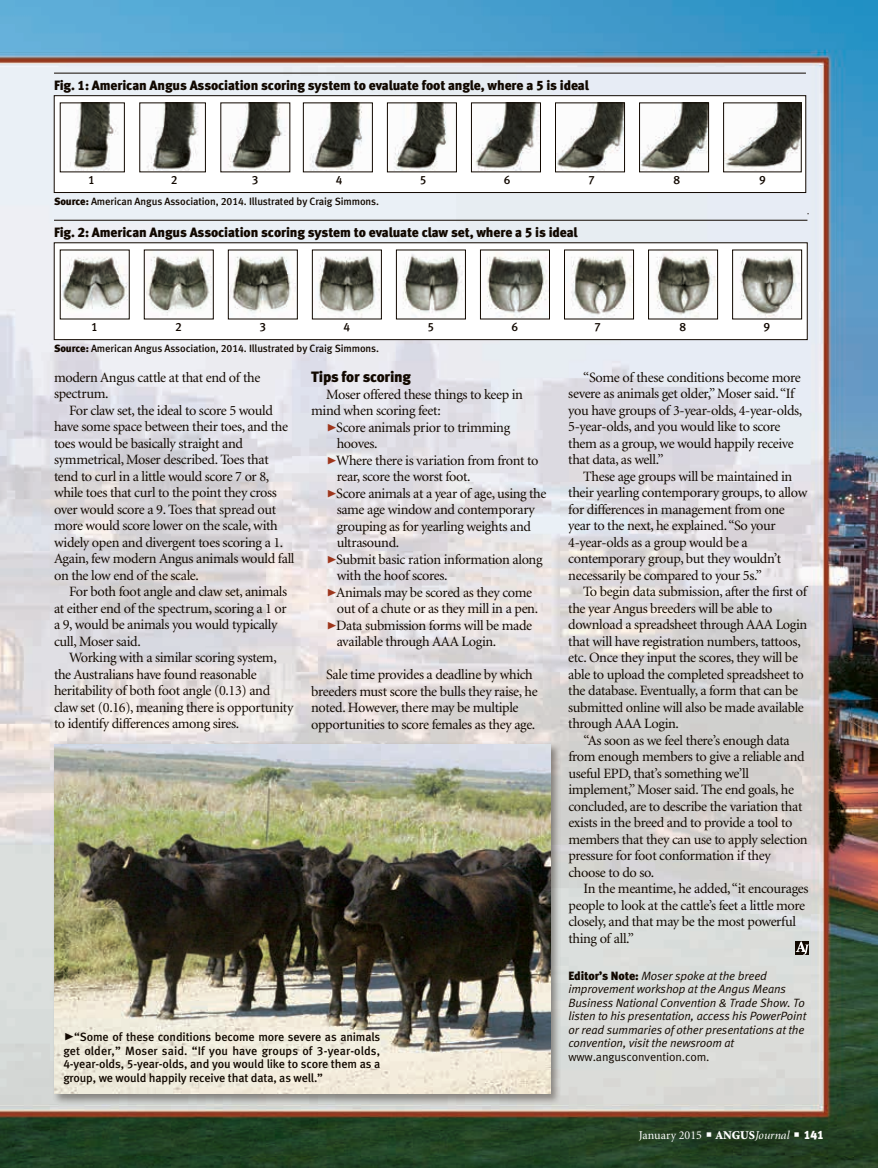
<style>
.page{position:relative;width:878px;height:1168px;background:#fff}
.page>*{position:absolute;margin:0;border:0;box-sizing:border-box;transform-origin:0 0}
.subhead{font:15px "Meta Black LF";letter-spacing:-.015em;color:#110800}
.body_text{font:14.25px/16.5px "Minion";letter-spacing:-.025em;color:#110800}
.table_headline{font:13.5px "Meta Black LF";letter-spacing:-.01em;color:#110800}
.editor_s_note{font:italic 12px/13.5px "Meta Normal LF";letter-spacing:-.01em;color:#110800}
.cutlines{font:12px/13.5px "Meta Medium LF";letter-spacing:-.01em;color:#110800;text-align:justify}
.t1{font:12px "Minion";color:#fff}
.table_text{font:12px "Meta Medium LF";color:#110800}
.cutlines-2{font:10.5px "Meta Medium LF";letter-spacing:-.01em;color:#110800}
.s1{font-family:"Meta Black LF"}
.s2{font-family:"Meta Black Caps Expert";font-size:21px;color:#9d361c}
.s3{font-family:"Meta Black Caps Expert";font-size:21px}
.s4{font-family:"Meta Black LF";font-style:normal}
.s5{font-style:normal}
.s6{font-weight:900}
.s7{font-style:italic}
</style>
<div class="page">
<img style="left:0;top:0;width:878px;height:1168px">
<div style="left:54px;top:96px;width:751px;height:96px;background:#fff"></div>
<div style="left:54px;top:95px;width:752px;height:98px;border:1px solid #110800"></div>
<hr style="left:54px;top:73px;width:752px;height:1px;background:#110800">
<img style="left:70px;top:105px;width:49px;height:65px">
<img style="left:147px;top:105px;width:52px;height:65px">
<div style="left:140px;top:103px;width:66px;height:69px;border:1px solid #110800"></div>
<img style="left:228px;top:105px;width:58px;height:65px">
<img style="left:310px;top:105px;width:53px;height:65px">
<div style="left:303px;top:103px;width:69px;height:69px;border:1px solid #110800"></div>
<img style="left:394px;top:105px;width:53px;height:65px">
<div style="left:387px;top:103px;width:69px;height:69px;border:1px solid #110800"></div>
<img style="left:475px;top:105px;width:63px;height:65px">
<div style="left:471px;top:103px;width:69px;height:69px;border:1px solid #110800"></div>
<img style="left:557px;top:105px;width:65px;height:65px">
<div style="left:555px;top:103px;width:69px;height:69px;border:1px solid #110800"></div>
<img style="left:641px;top:105px;width:65px;height:65px">
<div style="left:639px;top:103px;width:69px;height:69px;border:1px solid #110800"></div>
<img style="left:725px;top:105px;width:74px;height:65px">
<div style="left:723px;top:103px;width:78px;height:69px;border:1px solid #110800"></div>
<svg style="left:795px;top:941px;width:13px;height:14px"></svg>
<div style="left:52px;top:742px;width:509px;height:363px;background:#110800;opacity:.4"></div>
<img style="left:54px;top:744px;width:496px;height:350px">
<div style="left:54px;top:243px;width:753px;height:97px;background:#fff"></div>
<div style="left:54px;top:243px;width:753px;height:97px;border:1px solid #110800"></div>
<hr style="left:54px;top:220px;width:753px;height:1px;background:#110800">
<img style="left:62px;top:256px;width:65px;height:54px">
<img style="left:146px;top:256px;width:65px;height:60px">
<img style="left:230px;top:256px;width:65px;height:58px">
<img style="left:318px;top:256px;width:61px;height:61px">
<img style="left:403px;top:254px;width:60px;height:63px">
<img style="left:487px;top:253px;width:60px;height:64px">
<img style="left:571px;top:256px;width:60px;height:61px">
<img style="left:656px;top:254px;width:59px;height:63px">
<img style="left:740px;top:256px;width:59px;height:61px">
<p class="table_headline" style="left:54px;top:77px;width:536px">Fig. 1: American Angus Association scoring system to evaluate foot angle, where a 5 is ideal</p>
<p class="table_text" style="left:88px;top:173px;width:8px">1</p>
<p class="table_text" style="left:171px;top:173px;width:8px">2</p>
<p class="table_text" style="left:252px;top:173px;width:8px">3</p>
<p class="table_text" style="left:336px;top:173px;width:8px">4</p>
<p class="table_text" style="left:420px;top:173px;width:8px">5</p>
<p class="table_text" style="left:504px;top:173px;width:8px">6</p>
<p class="table_text" style="left:588px;top:173px;width:8px">7</p>
<p class="table_text" style="left:673px;top:173px;width:8px">8</p>
<p class="table_text" style="left:759px;top:173px;width:8px">9</p>
<p class="cutlines-2" style="left:54px;top:195px;width:326px"><span class="s1">Source:</span> American Angus Association, 2014. Illustrated by Craig Simmons.</p>
<p class="table_headline" style="left:54px;top:224px;width:525px">Fig. 2: American Angus Association scoring system to evaluate claw set, where a 5 is ideal</p>
<p class="table_text" style="left:91px;top:320px;width:8px">1</p>
<p class="table_text" style="left:175px;top:320px;width:8px">2</p>
<p class="table_text" style="left:259px;top:320px;width:8px">3</p>
<p class="table_text" style="left:343px;top:320px;width:8px">4</p>
<p class="table_text" style="left:427px;top:320px;width:8px">5</p>
<p class="table_text" style="left:511px;top:320px;width:8px">6</p>
<p class="table_text" style="left:594px;top:320px;width:8px">7</p>
<p class="table_text" style="left:679px;top:320px;width:8px">8</p>
<p class="table_text" style="left:763px;top:320px;width:8px">9</p>
<p class="cutlines-2" style="left:54px;top:342px;width:326px"><span class="s1">Source:</span> American Angus Association, 2014. Illustrated by Craig Simmons.</p>
<p class="body_text" style="left:54px;top:369px;width:208px">modern Angus cattle at that end of the spectrum.</p>
<p class="body_text" style="left:54px;top:402px;width:242px;text-indent:15px">For claw set, the ideal to score 5 would have some space between their toes, and the toes would be basically straight and symmetrical, Moser described. Toes that tend to curl in a little would score 7 or 8, while toes that curl to the point they cross over would score a 9. Toes that spread out more would score lower on the scale, with widely open and divergent toes scoring a 1.<br>Again, few modern Angus animals would fall on the low end of the scale.</p>
<p class="body_text" style="left:54px;top:584px;width:235px;text-indent:15px">For both foot angle and claw set, animals at either end of the spectrum, scoring a 1 or a 9, would be animals you would typically cull, Moser said.</p>
<p class="body_text" style="left:54px;top:650px;width:241px;text-indent:15px">Working with a similar scoring system, the Australians have found reasonable heritability of both foot angle (0.13) and claw set (0.16), meaning there is opportunity to identify differences among sires.</p>
<p class="subhead" style="left:311px;top:368px;width:101px">Tips for scoring</p>
<p class="body_text" style="left:311px;top:387px;width:213px;text-indent:15px">Moser offered these things to keep in mind when scoring feet:</p>
<p class="body_text" style="left:336px;top:420px;width:175px;text-indent:-11px"><span class="s2">@</span>Score animals prior to trimming hooves.</p>
<p class="body_text" style="left:336px;top:453px;width:203px;text-indent:-11px"><span class="s2">@</span>Where there is variation from front to rear, score the worst foot.</p>
<p class="body_text" style="left:336px;top:486px;width:211px;text-indent:-11px"><span class="s2">@</span>Score animals at a year of age, using the same age window and contemporary grouping as for yearling weights and ultrasound.</p>
<p class="body_text" style="left:336px;top:552px;width:207px;text-indent:-11px"><span class="s2">@</span>Submit basic ration information along with the hoof scores.</p>
<p class="body_text" style="left:336px;top:585px;width:203px;text-indent:-11px"><span class="s2">@</span>Animals may be scored as they come out of a chute or as they mill in a pen.</p>
<p class="body_text" style="left:336px;top:618px;width:197px;text-indent:-11px"><span class="s2">@</span>Data submission forms will be made available through AAA Login.</p>
<p class="body_text" style="left:311px;top:667px;width:228px;text-indent:15px">Sale time provides a deadline by which breeders must score the bulls they raise, he noted. However, there may be multiple opportunities to score females as they age.</p>
<p class="cutlines" style="left:63px;top:1030px;width:318px"><span class="s3">@</span>“Some of these conditions become more severe as animals get older,” Moser said. “If you have groups of 3-year-olds, 4-year-olds, 5-year-olds, and you would like to score them as a group, we would happily receive that data, as well.”</p>
<p class="body_text" style="left:568px;top:369px;width:235px;text-indent:15px">“Some of these conditions become more severe as animals get older,” Moser said. “If you have groups of 3-year-olds, 4-year-olds, 5-year-olds, and you would like to score them as a group, we would happily receive that data, as well.”</p>
<p class="body_text" style="left:568px;top:468px;width:240px;text-indent:15px">These age groups will be maintained in their yearling contemporary groups, to allow for differences in management from one year to the next, he explained. “So your 4-year-olds as a group would be a contemporary group, but they wouldn’t necessarily be compared to your 5s.”</p>
<p class="body_text" style="left:568px;top:584px;width:240px;text-indent:15px">To begin data submission, after the first of the year Angus breeders will be able to download a spreadsheet through AAA Login that will have registration numbers, tattoos, etc. Once they input the scores, they will be able to upload the completed spreadsheet to the database. Eventually, a form that can be submitted online will also be made available through AAA Login.</p>
<p class="body_text" style="left:568px;top:732px;width:241px;text-indent:15px">“As soon as we feel there’s enough data from enough members to give a reliable and useful EPD, that’s something we’ll implement,” Moser said. The end goals, he concluded, are to describe the variation that exists in the breed and to provide a tool to members that they can use to apply selection pressure for foot conformation if they choose to do so.</p>
<p class="body_text" style="left:568px;top:881px;width:241px;text-indent:15px">In the meantime, he added, “it encourages people to look at the cattle’s feet a little more closely, and that may be the most powerful thing of all.”</p>
<p class="editor_s_note" style="left:568px;top:968px;width:239px"><span class="s4">Editor’s Note:</span> Moser spoke at the breed improvement workshop at the Angus Means Business National Convention &amp; Trade Show. To listen to his presentation, access his PowerPoint or read summaries of other presentations at the convention, visit the newsroom at <span class="s5">www.angusconvention.com.</span></p>
<p class="t1" style="left:639px;top:1129px;width:186px">January 2015 ■ <span class="s6">ANGUS</span><span class="s7">Journal</span> ■ <span class="s1">141</span></p>
</div>
